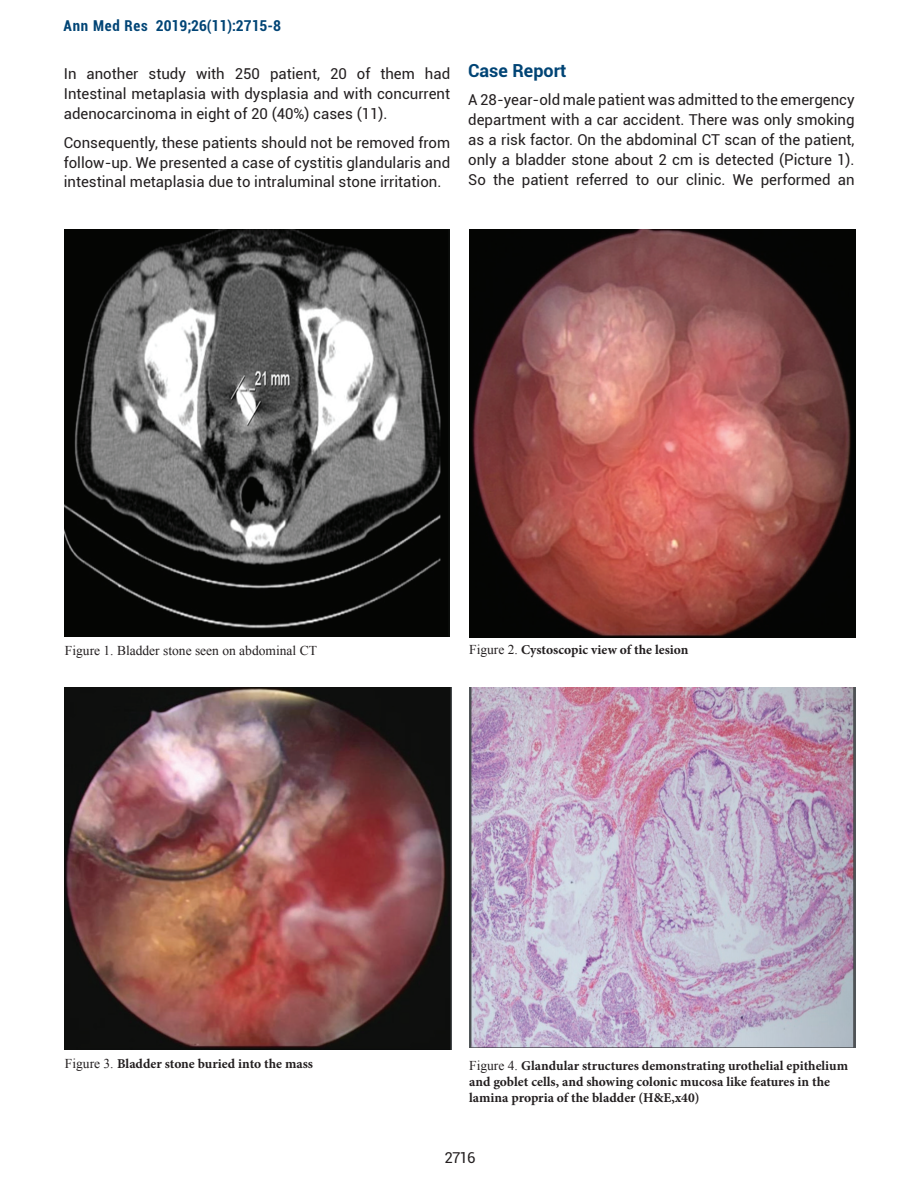
<style>
.page{position:relative;width:918px;height:1188px;background:#fff}
.page>*{position:absolute;margin:0;border:0;box-sizing:border-box;transform-origin:0 0}
.t1{font:700 18px "Roboto";color:#004475}
.t2{font:15px/20px "Roboto";color:#231f20;text-align:justify}
.t3{font:700 condensed 15px "Roboto";color:#004475}
.t4{font:700 13.5px/16.2px "Minion Pro";color:#231f20}
.t5{font:13.5px "Times New Roman";color:#231f20}
.s1{font-family:"Times New Roman";font-weight:400}
</style>
<div class="page">
<img style="left:65px;top:229px;width:385px;height:408px">
<img style="left:469px;top:229px;width:386px;height:408px">
<img style="left:65px;top:688px;width:387px;height:361px">
<img style="left:469px;top:688px;width:386px;height:360px">
<p class="t3" style="left:64px;top:15px;width:219px">Ann Med Res 2019;26(11):2715-8</p>
<p class="t2" style="left:64px;top:63px;width:388px">In another study with 250 patient, 20 of them had Intestinal metaplasia with dysplasia and with concurrent adenocarcinoma in eight of 20 (40%) cases (11).</p>
<p class="t2" style="left:64px;top:132px;width:388px">Consequently, these patients should not be removed from follow-up. We presented a case of cystitis glandularis and intestinal metaplasia due to intraluminal stone irritation.</p>
<p class="t1" style="left:468px;top:58px;width:100px">Case Report</p>
<p class="t2" style="left:468px;top:90px;width:388px">A 28-year-old male patient was admitted to the emergency department with a car accident. There was only smoking as a risk factor. On the abdominal CT scan of the patient, only a bladder stone about 2 cm is detected (Picture 1).<br>So the patient referred to our clinic. We performed an</p>
<p class="t5" style="left:65px;top:641px;width:253px">Figure 1. Bladder stone seen on abdominal CT</p>
<p class="t4" style="left:469px;top:641px;width:221px"><span class="s1">Figure 2.</span> Cystoscopic view of the lesion</p>
<p class="t4" style="left:65px;top:1055px;width:250px"><span class="s1">Figure 3.</span> Bladder stone buried into the mass</p>
<p class="t4" style="left:469px;top:1057px;width:380px"><span class="s1">Figure 4.</span> Glandular structures demonstrating urothelial epithelium and goblet cells, and showing colonic mucosa like features in the lamina propria of the bladder (H&amp;E,x40)</p>
<p class="t2" style="left:445px;top:1147px;width:32px">2716</p>
</div>
